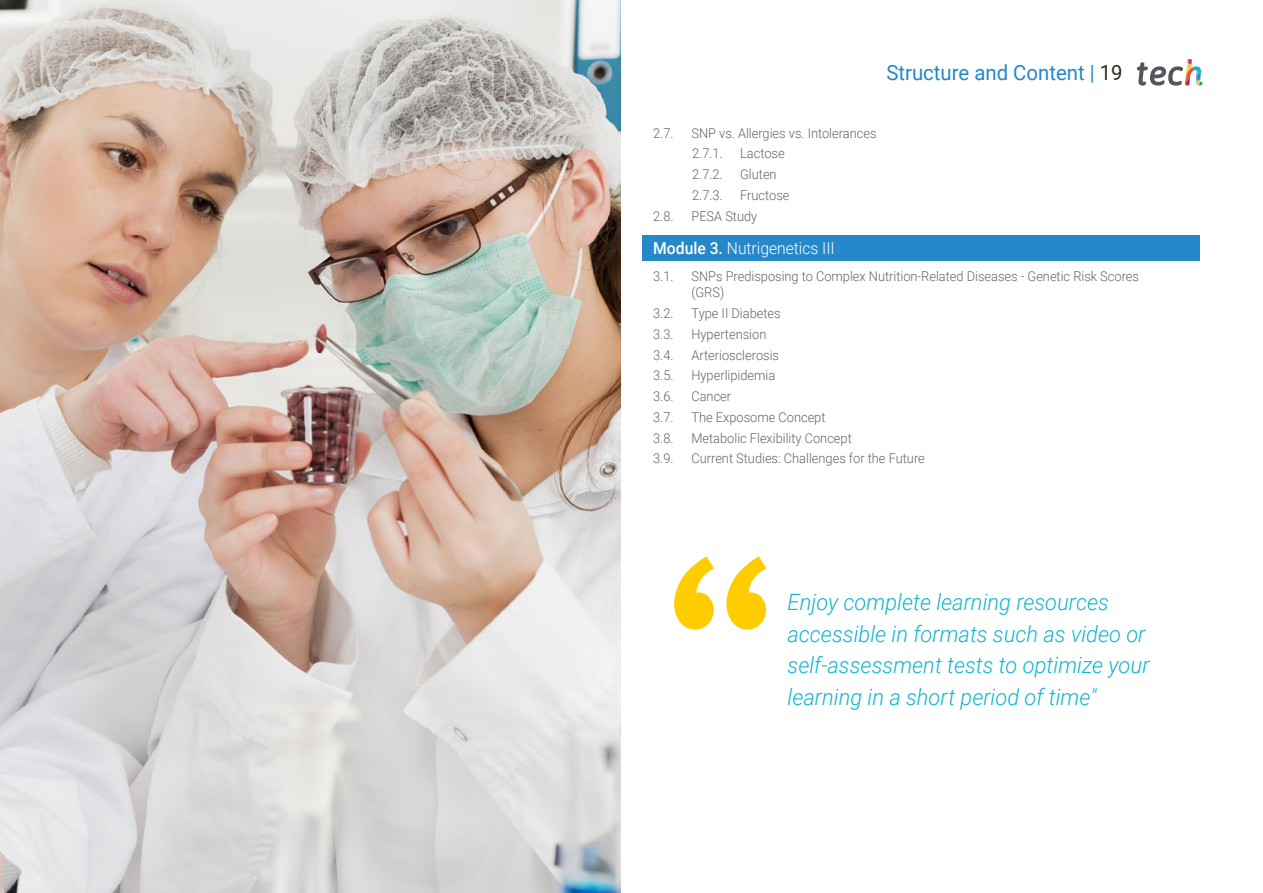
<style>
.page{position:relative;width:1263px;height:893px;background:#fff}
.page>*{position:absolute;margin:0;border:0;box-sizing:border-box;transform-origin:0 0}
.t1{font:italic 300 22.5px/31.5px "Roboto";color:#0fb6cf}
.t2{font:21px "Roboto";color:#2488c9}
.t3{font:300 16.5px "Roboto";color:#fff;scale:.95 1}
.t4{font:300 13.5px/20.7px "Roboto";color:#61646a;scale:.95 1}
.s1{color:#312e20}
.s2{font-weight:500}
</style>
<div class="page">
<svg style="left:1137px;top:59px;width:65px;height:27px"></svg>
<img style="left:0;top:0;width:621px;height:893px">
<div style="left:642px;top:235px;width:557px;height:25px;background:#2488c9"></div>
<svg style="left:674px;top:556px;width:92px;height:74px"></svg>
<h2 class="t2" style="left:886px;top:57px;width:238px">Structure and Content | <span class="s1">19</span></h2>
<p class="t4" style="left:653px;top:122px;width:23px">2.7.</p>
<p class="t4" style="left:691px;top:122px;width:196px">SNP vs. Allergies vs. Intolerances<br>2.7.1.</p>
<p class="t4" style="left:740px;top:143px;width:48px">Lactose</p>
<p class="t4" style="left:692px;top:164px;width:34px">2.7.2.</p>
<p class="t4" style="left:740px;top:164px;width:40px">Gluten</p>
<p class="t4" style="left:692px;top:184px;width:34px">2.7.3.</p>
<p class="t4" style="left:740px;top:184px;width:53px">Fructose</p>
<p class="t4" style="left:653px;top:205px;width:23px">2.8.</p>
<p class="t4" style="left:691px;top:205px;width:71px">PESA Study</p>
<p class="t3" style="left:653px;top:236px;width:193px"><span class="s2">Module 3.</span> Nutrigenetics III</p>
<p class="t4" style="left:653px;top:265px;width:23px">3.1.</p>
<p class="t4" style="left:691px;top:267px;width:473px;line-height:16.5px">SNPs Predisposing to Complex Nutrition-Related Diseases - Genetic Risk Scores (GRS)</p>
<p class="t4" style="left:653px;top:303px;width:23px">3.2.</p>
<p class="t4" style="left:691px;top:303px;width:95px">Type II Diabetes</p>
<p class="t4" style="left:653px;top:323px;width:23px">3.3.</p>
<p class="t4" style="left:691px;top:323px;width:80px">Hypertension</p>
<p class="t4" style="left:653px;top:344px;width:23px">3.4.</p>
<p class="t4" style="left:691px;top:344px;width:94px">Arteriosclerosis</p>
<p class="t4" style="left:653px;top:365px;width:23px">3.5.</p>
<p class="t4" style="left:691px;top:365px;width:90px">Hyperlipidemia</p>
<p class="t4" style="left:653px;top:386px;width:23px">3.6.</p>
<p class="t4" style="left:691px;top:386px;width:43px">Cancer</p>
<p class="t4" style="left:653px;top:406px;width:23px">3.7.</p>
<p class="t4" style="left:691px;top:406px;width:143px">The Exposome Concept</p>
<p class="t4" style="left:653px;top:427px;width:23px">3.8.</p>
<p class="t4" style="left:691px;top:427px;width:170px">Metabolic Flexibility Concept</p>
<p class="t4" style="left:653px;top:448px;width:23px">3.9.</p>
<p class="t4" style="left:691px;top:448px;width:247px">Current Studies: Challenges for the Future</p>
<h1 class="t1" style="left:787px;top:586px;width:363px">Enjoy complete learning resources accessible in formats such as video or self-assessment tests to optimize your learning in a short period of time"</h1>
</div>
